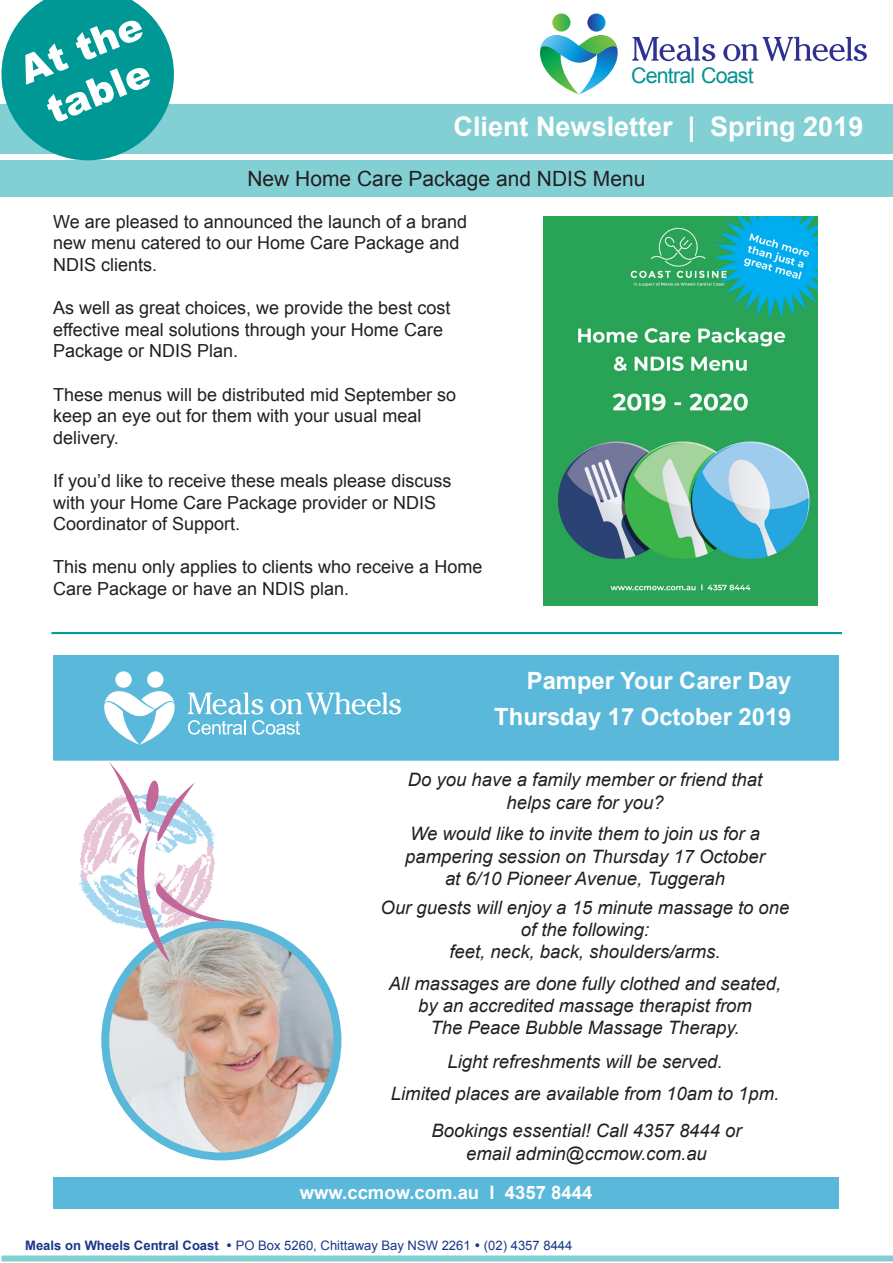
<style>
.page{position:relative;width:893px;height:1263px;background:#fff}
.page>*{position:absolute;margin:0;border:0;box-sizing:border-box;transform-origin:0 0}
.t1{font:900 38.85px "Arial";color:#fff}
.t2{font:700 27px "Arial";color:#fff}
.t3{font:700 23.7px "Arial";color:#fff}
.t4{font:21.45px "Arial";letter-spacing:-.04em;color:#079393}
.t5{font:21px "Arial";color:#231f20}
.t6{font:italic 18.45px/22.2px "Arial";color:#231f20;text-align:center}
.t7{font:700 18.45px "Arial";color:#fff}
.t8{font:18px/21.6px "Arial";color:#231f20}
.t9{font:13.05px "Arial";color:#19368a}
.s1{font-weight:700}
</style>
<div class="page">
<div style="left:0;top:104px;width:893px;height:50px;background:#83d0d4"></div>
<div style="left:0;top:160px;width:893px;height:37px;background:#83d0d4"></div>
<svg style="left:1px;top:1255px;width:892px;height:7px;background:#94d6da"></svg>
<svg style="left:587px;top:14px;width:18px;height:18px"></svg>
<svg style="left:552px;top:14px;width:18px;height:18px"></svg>
<svg style="left:540px;top:35px;width:175px;height:59px"></svg>
<svg style="left:723px;top:37px;width:144px;height:24px"></svg>
<svg style="left:2px;top:0;width:172px;height:160px"></svg>
<div style="left:53px;top:655px;width:786px;height:106px;background:#5ab9da"></div>
<div style="left:53px;top:1177px;width:786px;height:32px;background:#5ab9da"></div>
<svg style="left:188px;top:692px;width:213px;height:43px;background:#7cc7e1"></svg>
<div style="left:147px;top:671px;width:17px;height:17px;background:#fff;border-radius:50%"></div>
<div style="left:115px;top:671px;width:17px;height:17px;background:#fff;border-radius:50%"></div>
<svg style="left:104px;top:687px;width:71px;height:58px"></svg>
<img style="left:101px;top:921px;width:240px;height:240px">
<div style="left:101px;top:920px;width:240px;height:240px;border:8px solid #5ab9da;border-radius:50%"></div>
<img style="left:69px;top:752px;width:170px;height:216px">
<hr style="left:52px;top:632px;width:790px;height:1px;background:#009894">
<hr style="left:52px;top:633px;width:790px;height:1px;background:#009894">
<img style="left:544px;top:217px;width:274px;height:389px">
<p class="t1" style="left:10px;top:46px;width:131px;rotate:-22deg">At the</p>
<p class="t1" style="left:38px;top:85px;width:110px;rotate:-22deg">table</p>
<p class="t4" style="left:631px;top:61px;width:124px">Central Coast</p>
<p class="t2" style="left:454px;top:109px;width:411px">Client Newsletter | Spring 2019</p>
<p class="t5" style="left:247px;top:165px;width:399px">New Home Care Package and NDIS Menu</p>
<p class="t8" style="left:53px;top:211px;width:415px">We are pleased to announced the launch of a brand new menu catered to our Home Care Package and<br>NDIS clients.</p>
<p class="t8" style="left:53px;top:297px;width:399px">As well as great choices, we provide the best cost effective meal solutions through your Home Care<br>Package or NDIS Plan.</p>
<p class="t8" style="left:53px;top:384px;width:405px">These menus will be distributed mid September so keep an eye out for them with your usual meal delivery.</p>
<p class="t8" style="left:53px;top:470px;width:400px">If you’d like to receive these meals please discuss with your Home Care Package provider or NDIS<br>Coordinator of Support.</p>
<p class="t8" style="left:53px;top:556px;width:431px">This menu only applies to clients who receive a Home<br>Care Package or have an NDIS plan.</p>
<p class="t3" style="left:527px;top:665px;width:266px">Pamper Your Carer Day</p>
<p class="t3" style="left:494px;top:701px;width:299px">Thursday 17 October 2019</p>
<p class="t6" style="left:408px;top:769px;width:356px">Do you have a family member or friend that helps care for you?</p>
<p class="t6" style="left:405px;top:823px;width:361px">We would like to invite them to join us for a pampering session on Thursday 17 October at 6/10 Pioneer Avenue, Tuggerah</p>
<p class="t6" style="left:381px;top:896px;width:410px">Our guests will enjoy a 15 minute massage to one of the following:<br>feet, neck, back, shoulders/arms.</p>
<p class="t6" style="left:389px;top:972px;width:394px">All massages are done fully clothed and seated, by an accredited massage therapist from<br>The Peace Bubble Massage Therapy.</p>
<p class="t6" style="left:391px;top:1046px;width:390px;line-height:31.8px">Light refreshments will be served.<br>Limited places are available from 10am to 1pm.</p>
<p class="t6" style="left:431px;top:1120px;width:312px">Bookings essential! Call 4357 8444 or email admin@ccmow.com.au</p>
<p class="t7" style="left:300px;top:1180px;width:294px">www.ccmow.com.au l 4357 8444</p>
<p class="t9" style="left:25px;top:1237px;width:549px"><span class="s1">Meals on Wheels Central Coast</span> • PO Box 5260, Chittaway Bay NSW 2261 • (02) 4357 8444</p>
</div>
